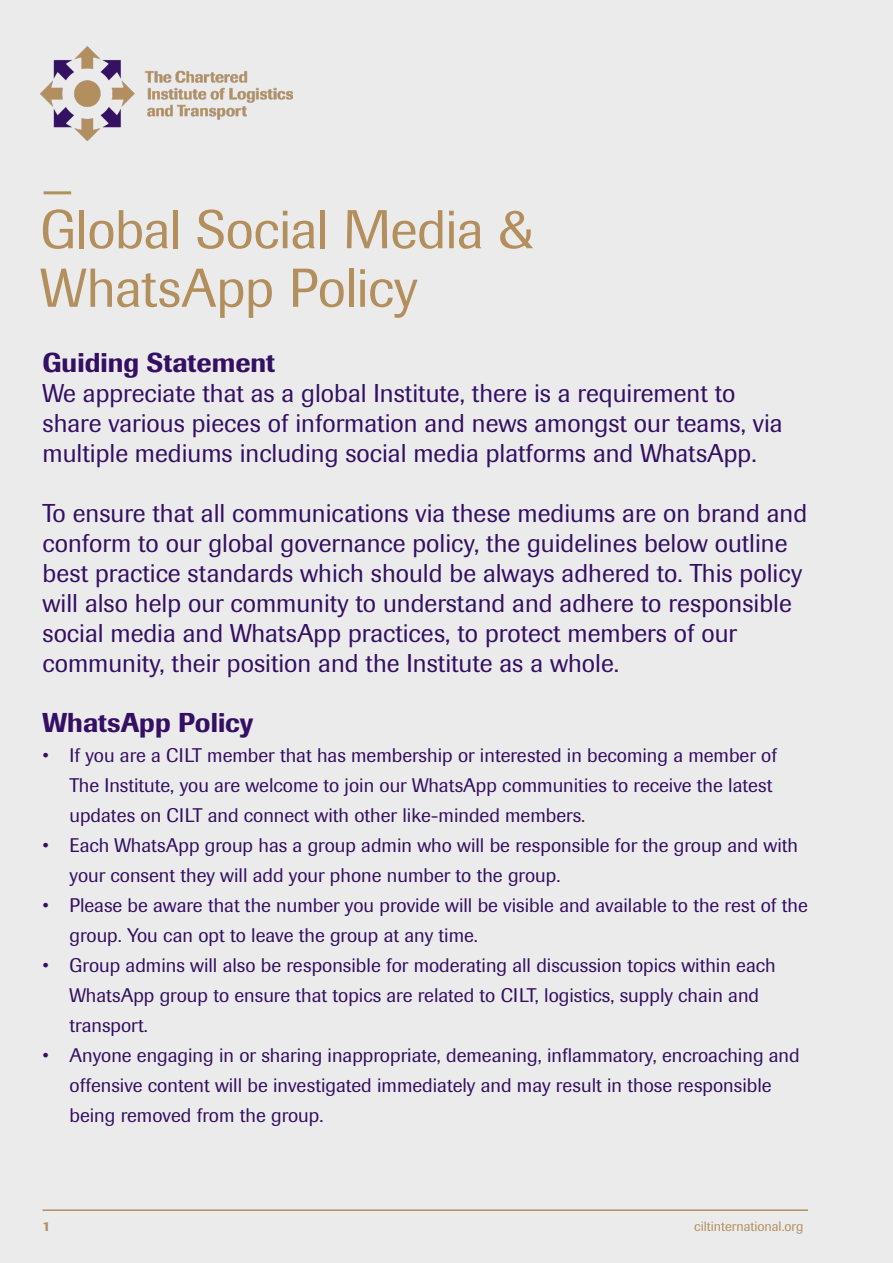
<style>
.page{position:relative;width:893px;height:1263px;background:#ebebec}
.page>*{position:absolute;margin:0;border:0;box-sizing:border-box;transform-origin:0 0}
.Page_Title{font:54px/58.5px "Imago";letter-spacing:-.015em;color:#b38f5d}
.t1{font:500 27px "Imago";color:#340f63}
.t2{font:25.5px/30px "Imago";color:#340f63}
.t3{font:19.5px/30px "Imago";color:#340f63}
.t4{font:13.5px "Imago";color:#b38f5d}
.t5{font:500 13.5px "Imago";color:#b38f5d}
</style>
<div class="page">
<hr style="left:43px;top:1209px;width:765px;height:2px;background:#b38f5d">
<hr style="left:44px;top:191px;width:27px;height:3px;background:#b38f5d">
<img style="left:40px;top:46px;width:253px;height:95px">
<p class="Page_Title" style="left:40px;top:201px;width:494px">Global Social Media &amp;<br>WhatsApp Policy</p>
<p class="t1" style="left:43px;top:346px;width:234px">Guiding Statement</p>
<p class="t2" style="left:43px;top:378px;width:742px">We appreciate that as a global Institute, there is a requirement to share various pieces of information and news amongst our teams, via multiple mediums including social media platforms and WhatsApp.</p>
<p class="t2" style="left:43px;top:498px;width:766px">To ensure that all communications via these mediums are on brand and conform to our global governance policy, the guidelines below outline best practice standards which should be always adhered to. This policy will also help our community to understand and adhere to responsible social media and WhatsApp practices, to protect members of our community, their position and the Institute as a whole.</p>
<p class="t1" style="left:43px;top:706px;width:212px">WhatsApp Policy</p>
<p class="t3" style="left:70px;top:741px;width:709px;text-indent:-27px">• If you are a CILT member that has membership or interested in becoming a member of<br>The Institute, you are welcome to join our WhatsApp communities to receive the latest updates on CILT and connect with other like-minded members.</p>
<p class="t3" style="left:70px;top:831px;width:730px;text-indent:-27px">• Each WhatsApp group has a group admin who will be responsible for the group and with your consent they will add your phone number to the group.</p>
<p class="t3" style="left:70px;top:891px;width:740px;text-indent:-27px">• Please be aware that the number you provide will be visible and available to the rest of the group. You can opt to leave the group at any time.</p>
<p class="t3" style="left:70px;top:951px;width:708px;text-indent:-27px">• Group admins will also be responsible for moderating all discussion topics within each<br>WhatsApp group to ensure that topics are related to CILT, logistics, supply chain and transport.</p>
<p class="t3" style="left:70px;top:1041px;width:732px;text-indent:-27px">• Anyone engaging in or sharing inappropriate, demeaning, inflammatory, encroaching and offensive content will be investigated immediately and may result in those responsible being removed from the group.</p>
<p class="t5" style="left:43px;top:1218px;width:9px">1</p>
<p class="t4" style="left:694px;top:1218px;width:111px">ciltinternational.org</p>
</div>
